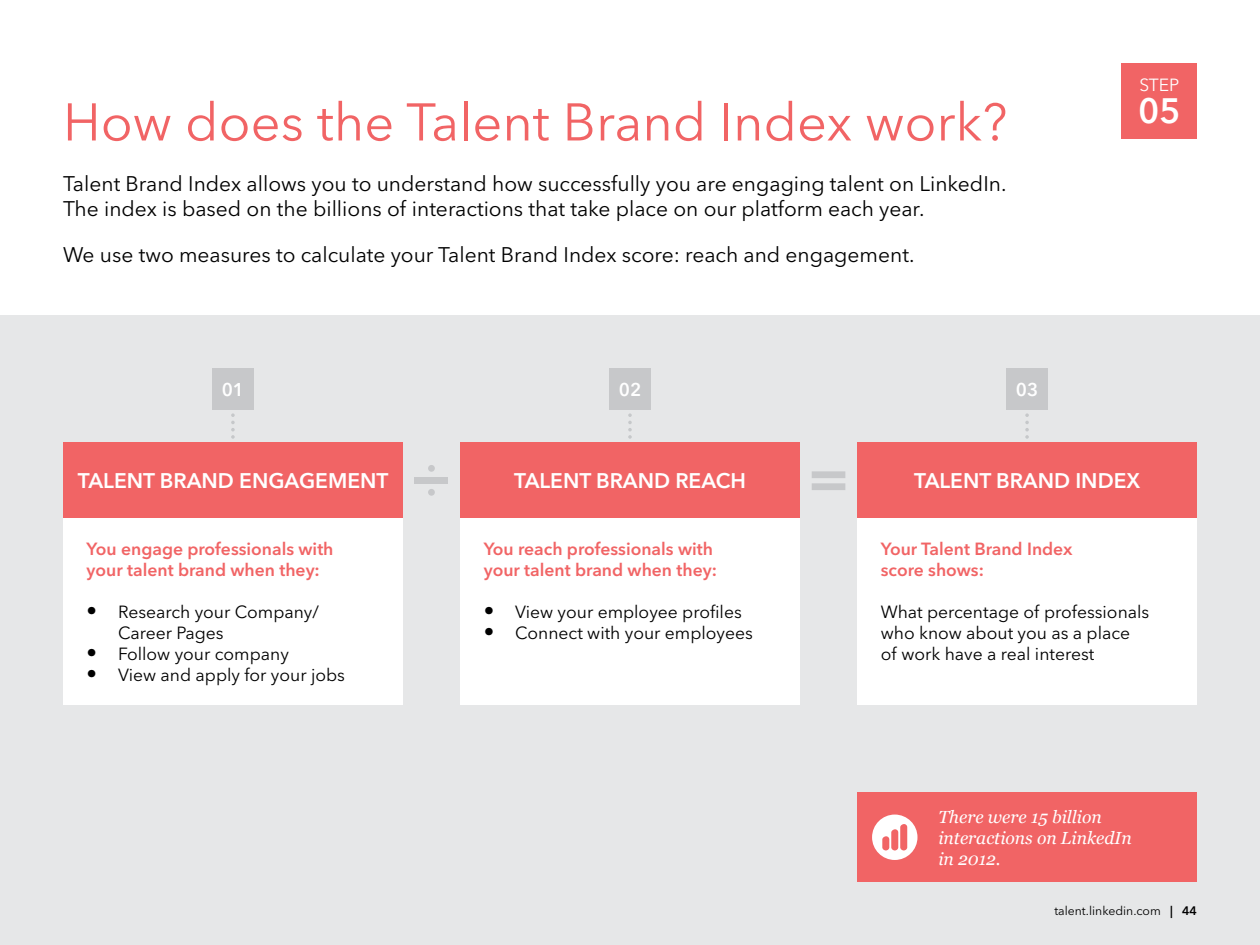
<style>
.page{position:relative;width:1260px;height:945px;background:#fff}
.page>*{position:absolute;margin:0;border:0;box-sizing:border-box;transform-origin:0 0}
.t1{font:600 66.5px "Avenir Next LT Pro";color:#c7c8ca}
.t2{font:52.5px "Avenir Next LT Pro";color:#f16465}
.t3{font:600 35px "Avenir Next LT Pro";color:#fff}
.t4{font:21px/25.2px "Avenir Next LT Pro";color:#000}
.t5{font:600 21px "Avenir Next LT Pro";color:#fff}
.t6{font:600 18.38px "Avenir Next LT Pro";color:#fff}
.t7{font:17.5px/21px "Avenir Next LT Pro";color:#000}
.t8{font:600 17.5px/21px "Avenir Next LT Pro";color:#f16465}
.t9{font:italic 17.5px/21px "Georgia";color:#fff}
.t10{font:17.5px "Avenir Next LT Pro";color:#fff}
.t11{font:12.25px "Avenir Next LT Pro";color:#000}
.s1{font-size:21px}
.s2{font-weight:600}
</style>
<div class="page">
<div style="left:0;top:315px;width:1260px;height:630px;background:#e6e7e8"></div>
<div style="left:1122px;top:63px;width:75px;height:75px;background:#f16465"></div>
<div style="left:63px;top:518px;width:340px;height:187px;background:#fff"></div>
<div style="left:212px;top:368px;width:42px;height:41px;background:#c7c8ca"></div>
<div style="left:460px;top:518px;width:340px;height:187px;background:#fff"></div>
<div style="left:609px;top:368px;width:42px;height:41px;background:#c7c8ca"></div>
<div style="left:857px;top:518px;width:340px;height:187px;background:#fff"></div>
<div style="left:1006px;top:368px;width:42px;height:41px;background:#c7c8ca"></div>
<div style="left:63px;top:443px;width:340px;height:75px;background:#f16465"></div>
<div style="left:460px;top:443px;width:340px;height:75px;background:#f16465"></div>
<div style="left:857px;top:443px;width:340px;height:75px;background:#f16465"></div>
<div style="left:415px;top:477px;width:33px;height:7px;background:#c7c8ca"></div>
<div style="left:428px;top:465px;width:7px;height:7px;background:#c7c8ca;border-radius:50%"></div>
<div style="left:428px;top:489px;width:7px;height:7px;background:#c7c8ca;border-radius:50%"></div>
<div style="left:857px;top:793px;width:340px;height:89px;background:#f16465"></div>
<svg style="left:872px;top:815px;width:45px;height:45px"></svg>
<svg style="left:1025px;top:413px;width:4px;height:26px"></svg>
<svg style="left:628px;top:413px;width:4px;height:26px"></svg>
<svg style="left:231px;top:413px;width:4px;height:26px"></svg>
<h2 class="t2" style="left:63px;top:91px;width:946px">How does the Talent Brand Index work?</h2>
<p class="t4" style="left:63px;top:171px;width:945px">Talent Brand Index allows you to understand how successfully you are engaging talent on LinkedIn.<br>The index is based on the billions of interactions that take place on our platform each year.</p>
<p class="t4" style="left:63px;top:242px;width:853px">We use two measures to calculate your Talent Brand Index score: reach and engagement.</p>
<p class="t6" style="left:222px;top:378px;width:24px">01</p>
<p class="t6" style="left:619px;top:378px;width:24px">02</p>
<p class="t6" style="left:1016px;top:378px;width:24px">03</p>
<p class="t10" style="left:1139px;top:75px;width:42px">STEP</p>
<h3 class="t3" style="left:1138px;top:89px;width:44px">05</h3>
<p class="t5" style="left:78px;top:468px;width:312px">TALENT BRAND ENGAGEMENT</p>
<p class="t5" style="left:514px;top:468px;width:233px">TALENT BRAND REACH</p>
<h1 class="t1" style="left:806px;top:437px;width:46px">=</h1>
<p class="t5" style="left:914px;top:468px;width:228px">TALENT BRAND INDEX</p>
<p class="t8" style="left:87px;top:538px;width:248px">You engage professionals with your talent brand when they:</p>
<p class="t7" style="left:118px;top:601px;width:202px;text-indent:-32px"><span class="s1">•</span> Research your Company/<br>Career Pages</p>
<p class="t7" style="left:87px;top:643px;width:204px"><span class="s1">•</span> Follow your company</p>
<p class="t7" style="left:87px;top:664px;width:260px"><span class="s1">•</span> View and apply for your jobs</p>
<p class="t8" style="left:484px;top:538px;width:235px">You reach professionals with your talent brand when they:</p>
<p class="t7" style="left:484px;top:601px;width:260px"><span class="s1">•</span> View your employee profiles</p>
<p class="t7" style="left:484px;top:622px;width:271px"><span class="s1">•</span> Connect with your employees</p>
<p class="t8" style="left:881px;top:538px;width:193px">Your Talent Brand Index score shows:</p>
<p class="t7" style="left:881px;top:601px;width:270px">What percentage of professionals who know about you as a place of work have a real interest</p>
<p class="t9" style="left:938px;top:806px;width:195px">There were 15 billion interactions on LinkedIn in 2012.</p>
<p class="t11" style="left:1054px;top:903px;width:144px">talent.linkedin.com <span class="s2">| 44</span></p>
</div>
